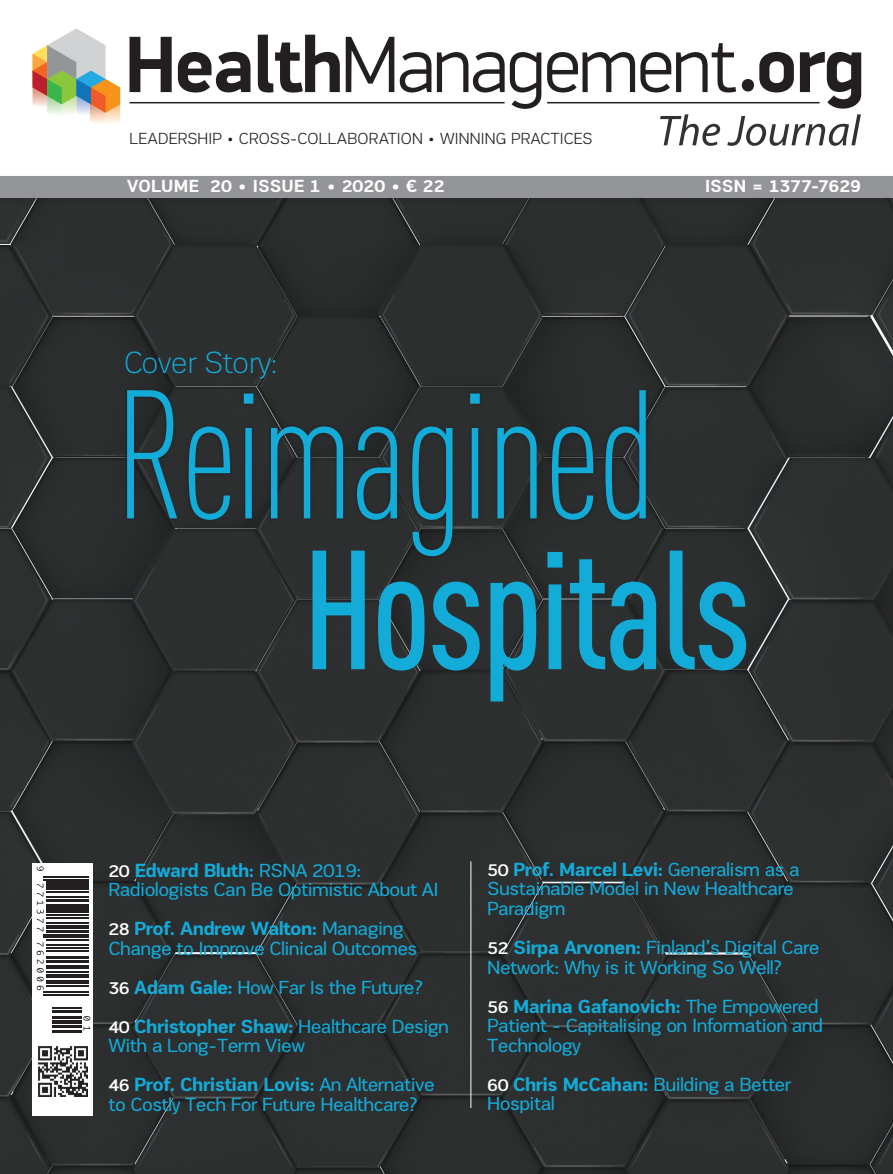
<style>
.page{position:relative;width:893px;height:1174px;background:#fff}
.page>*{position:absolute;margin:0;border:0;box-sizing:border-box;transform-origin:0 0}
.t1{font:300 180px "DIN Cond";letter-spacing:-.02em;color:#13abd8;scale:.95 1}
.t2{font:500 166.5px "DIN Cond";letter-spacing:-.02em;color:#13abd8;scale:.95 1}
.t3{font:100 31.5px "PRC Fidelity";letter-spacing:-.01em;color:#13abd8}
.t4{font:19.5px/19.5px "PRC Fidelity";letter-spacing:-.03em;color:#13abd8}
.t5{font:700 19.5px "PRC Fidelity";letter-spacing:-.03em;color:#13abd8}
.tables___Images_body{font:700 18px "PRC Fidelity";color:#fff}
.tables___Images_body-2{font:300 16.5px "PRC Fidelity";letter-spacing:.01em;color:#231f20}
.s1{font-weight:500;font-size:18px;color:#fff}
.s2{font-weight:400}
.s3{font-weight:700}
</style>
<div class="page">
<div style="left:0;top:205px;width:893px;height:969px;background:#2d2f2f"></div>
<div style="left:32px;top:862px;width:60px;height:253px;background:#fff"></div>
<img style="left:38px;top:1046px;width:50px;height:50px">
<hr style="left:43px;top:876px;width:46px;height:2px;background:#231f20">
<hr style="left:43px;top:879px;width:46px;height:1px;background:#231f20">
<svg style="left:37px;top:866px;width:7px;height:5px"></svg>
<hr style="left:47px;top:881px;width:42px;height:2px;background:#231f20">
<hr style="left:47px;top:883px;width:42px;height:1px;background:#231f20">
<hr style="left:47px;top:884px;width:42px;height:1px;background:#231f20">
<hr style="left:47px;top:886px;width:42px;height:2px;background:#231f20">
<hr style="left:47px;top:888px;width:42px;height:1px;background:#231f20">
<hr style="left:47px;top:891px;width:42px;height:2px;background:#231f20">
<hr style="left:47px;top:896px;width:42px;height:2px;background:#231f20">
<hr style="left:47px;top:899px;width:42px;height:1px;background:#231f20">
<hr style="left:47px;top:900px;width:42px;height:1px;background:#231f20">
<hr style="left:47px;top:904px;width:42px;height:1px;background:#231f20">
<hr style="left:47px;top:905px;width:42px;height:1px;background:#231f20">
<hr style="left:47px;top:907px;width:42px;height:2px;background:#231f20">
<hr style="left:47px;top:909px;width:42px;height:1px;background:#231f20">
<hr style="left:47px;top:910px;width:42px;height:1px;background:#231f20">
<hr style="left:47px;top:911px;width:42px;height:1px;background:#231f20">
<hr style="left:47px;top:914px;width:42px;height:1px;background:#231f20">
<hr style="left:47px;top:917px;width:42px;height:2px;background:#231f20">
<hr style="left:47px;top:922px;width:42px;height:2px;background:#231f20">
<hr style="left:47px;top:925px;width:42px;height:1px;background:#231f20">
<hr style="left:47px;top:926px;width:42px;height:1px;background:#231f20">
<hr style="left:47px;top:927px;width:42px;height:2px;background:#231f20">
<hr style="left:47px;top:930px;width:42px;height:1px;background:#231f20">
<hr style="left:47px;top:931px;width:42px;height:1px;background:#231f20">
<svg style="left:37px;top:883px;width:7px;height:48px"></svg>
<hr style="left:43px;top:934px;width:46px;height:1px;background:#231f20">
<hr style="left:43px;top:936px;width:46px;height:1px;background:#231f20">
<hr style="left:47px;top:939px;width:42px;height:1px;background:#231f20">
<hr style="left:47px;top:944px;width:42px;height:1px;background:#231f20">
<hr style="left:47px;top:947px;width:42px;height:2px;background:#231f20">
<hr style="left:47px;top:950px;width:42px;height:1px;background:#231f20">
<hr style="left:47px;top:956px;width:42px;height:1px;background:#231f20">
<hr style="left:47px;top:957px;width:42px;height:2px;background:#231f20">
<hr style="left:47px;top:960px;width:42px;height:1px;background:#231f20">
<hr style="left:47px;top:961px;width:42px;height:1px;background:#231f20">
<hr style="left:47px;top:965px;width:42px;height:1px;background:#231f20">
<hr style="left:47px;top:966px;width:42px;height:1px;background:#231f20">
<hr style="left:47px;top:967px;width:42px;height:2px;background:#231f20">
<hr style="left:47px;top:971px;width:42px;height:1px;background:#231f20">
<hr style="left:47px;top:974px;width:42px;height:1px;background:#231f20">
<hr style="left:47px;top:975px;width:42px;height:1px;background:#231f20">
<hr style="left:47px;top:976px;width:42px;height:1px;background:#231f20">
<hr style="left:47px;top:980px;width:42px;height:1px;background:#231f20">
<hr style="left:47px;top:982px;width:42px;height:2px;background:#231f20">
<hr style="left:47px;top:985px;width:42px;height:1px;background:#231f20">
<svg style="left:37px;top:942px;width:7px;height:48px"></svg>
<hr style="left:43px;top:991px;width:46px;height:1px;background:#231f20">
<hr style="left:43px;top:994px;width:46px;height:1px;background:#231f20">
<hr style="left:53px;top:1007px;width:29px;height:2px;background:#231f20">
<svg style="left:53px;top:1010px;width:37px;height:22px"></svg>
<svg style="left:130px;top:37px;width:42px;height:55px"></svg>
<svg style="left:178px;top:52px;width:72px;height:40px"></svg>
<svg style="left:258px;top:35px;width:82px;height:58px"></svg>
<svg style="left:346px;top:37px;width:48px;height:55px"></svg>
<svg style="left:400px;top:52px;width:31px;height:40px"></svg>
<svg style="left:437px;top:52px;width:104px;height:57px"></svg>
<svg style="left:547px;top:43px;width:314px;height:103px"></svg>
<hr style="left:130px;top:102px;width:375px;height:1px;background:#231f20">
<hr style="left:547px;top:102px;width:273px;height:1px;background:#231f20">
<svg style="left:33px;top:28px;width:87px;height:95px"></svg>
<div style="left:0;top:174px;width:893px;height:31px;background:#231f20;opacity:.32"></div>
<div style="left:0;top:176px;width:893px;height:21px;background:#939598"></div>
<div style="left:123px;top:385px;width:527px;height:175px;background:#2b2d2e"></div>
<hr style="left:470px;top:861px;width:1px;height:247px;background:#fff">
<p class="tables___Images_body-2" style="left:129px;top:130px;width:465px">LEADERSHIP • CROSS-COLLABORATION • WINNING PRACTICES</p>
<p class="tables___Images_body" style="left:127px;top:175px;width:319px">VOLUME 20 • ISSUE 1 • 2020 • € 22</p>
<p class="tables___Images_body" style="left:705px;top:175px;width:157px">ISSN = 1377-7629</p>
<p class="t3" style="left:124px;top:346px;width:154px">Cover Story:</p>
<p class="t1" style="left:115px;top:352px;width:572px">Reimagined</p>
<p class="t2" style="left:302px;top:511px;width:474px">Hospitals</p>
<p class="t5" style="left:108px;top:859px;width:254px"><span class="s1">20</span> Edward Bluth: <span class="s2">RSNA 2019:</span></p>
<p class="t4" style="left:108px;top:880px;width:332px">Radiologists Can Be Optimistic About AI</p>
<p class="t4" style="left:108px;top:919px;width:310px"><span class="s1">28</span> <span class="s3">Prof. Andrew Walton:</span> Managing<br>Change to Improve Clinical Outcomes</p>
<p class="t4" style="left:108px;top:977px;width:316px"><span class="s1">36</span> <span class="s3">Adam Gale:</span> How Far Is the Future?</p>
<p class="t4" style="left:108px;top:1016px;width:342px"><span class="s1">40</span> <span class="s3">Christopher Shaw:</span> Healthcare Design<br>With a Long-Term View</p>
<p class="t4" style="left:108px;top:1075px;width:328px"><span class="s1">46</span> <span class="s3">Prof. Christian Lovis:</span> An Alternative to Costly Tech For Future Healthcare?</p>
<p class="t4" style="left:487px;top:859px;width:314px"><span class="s1">50</span> <span class="s3">Prof. Marcel Levi:</span> Generalism as a<br>Sustainable Model in New Healthcare<br>Paradigm</p>
<p class="t4" style="left:487px;top:937px;width:334px"><span class="s1">52</span> <span class="s3">Sirpa Arvonen:</span> Finland’s Digital Care<br>Network: Why is it Working So Well?</p>
<p class="t4" style="left:487px;top:996px;width:337px"><span class="s1">56</span> <span class="s3">Marina Gafanovich:</span> The Empowered<br>Patient - Capitalising on Information and<br>Technology</p>
<p class="t4" style="left:487px;top:1074px;width:305px"><span class="s1">60</span> <span class="s3">Chris McCahan:</span> Building a Better<br>Hospital</p>
</div>
